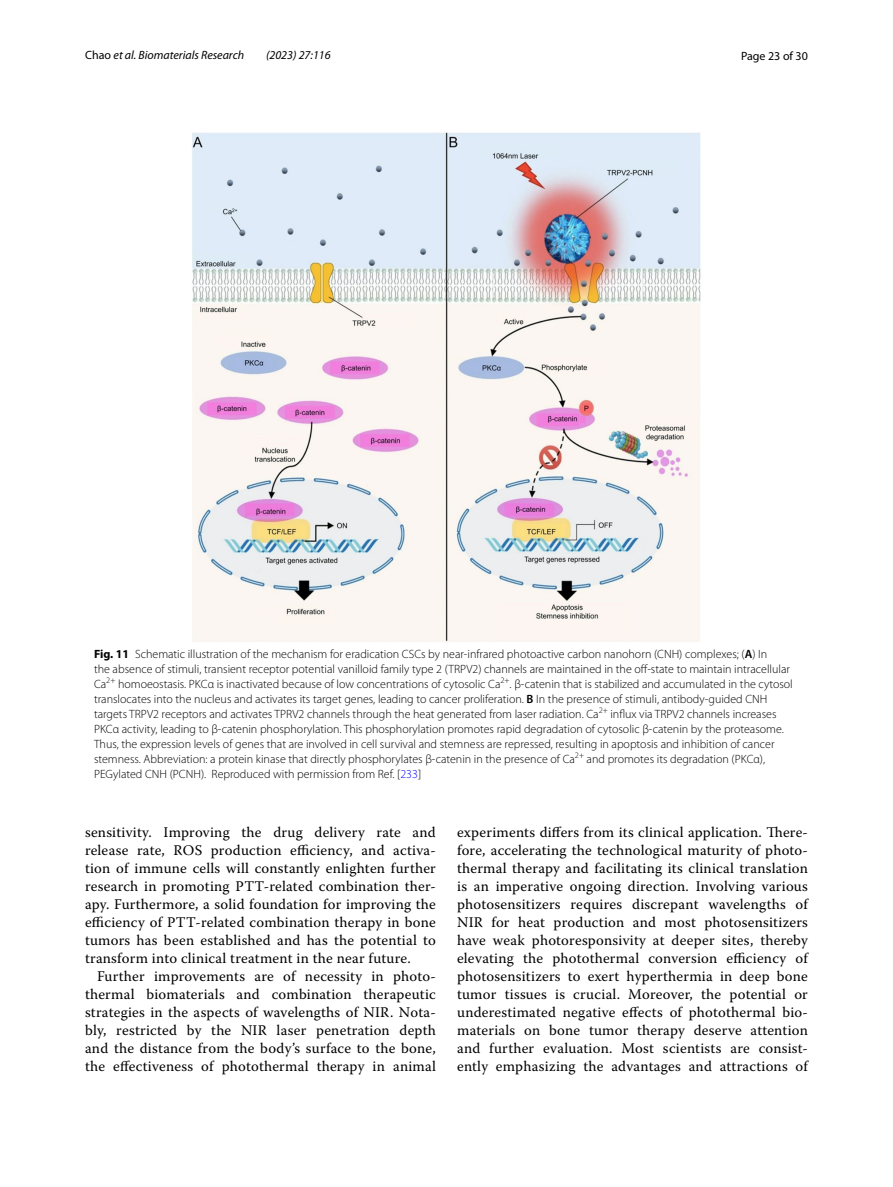
<style>
.page{position:relative;width:893px;height:1187px;background:#fff}
.page>*{position:absolute;margin:0;border:0;box-sizing:border-box;transform-origin:0 0}
.t1{font:14.7px/18px "Warnock Pro";letter-spacing:.015em;color:#000;text-align:justify}
.t2{font:300 12px/15px "Myriad Pro";color:#000}
.t3{font:italic 12px "Myriad Pro";color:#000}
.t4{font:12px "Myriad Pro";color:#000}
.s1{font-style:normal}
.s2{font-weight:700}
.s3{font-weight:600}
.s4{color:#00f}
</style>
<div class="page">
<img style="left:192px;top:133px;width:509px;height:509px">
<p class="t3" style="left:85px;top:48px;width:161px"><span class="s1">Chao</span> et al. Biomaterials Research</p>
<p class="t3" style="left:266px;top:48px;width:66px">(2023) 27:116</p>
<p class="t4" style="left:741px;top:48px;width:68px">Page 23 of 30</p>
<p class="t2" style="left:94px;top:646px;width:700px"><span class="s2">Fig. 11</span> Schematic illustration of the mechanism for eradication CSCs by near-infrared photoactive carbon nanohorn (CNH) complexes; (<span class="s3">A</span>) In<br>the absence of stimuli, transient receptor potential vanilloid family type 2 (TRPV2) channels are maintained in the off-state to maintain intracellular Ca<sup>2+</sup> homoeostasis. PKCα is inactivated because of low concentrations of cytosolic Ca<sup>2+</sup>. β-catenin that is stabilized and accumulated in the cytosol translocates into the nucleus and activates its target genes, leading to cancer proliferation. <span class="s3">B</span> In the presence of stimuli, antibody-guided CNH targets TRPV2 receptors and activates TPRV2 channels through the heat generated from laser radiation. Ca<sup>2+</sup> influx via TRPV2 channels increases PKCα activity, leading to β-catenin phosphorylation. This phosphorylation promotes rapid degradation of cytosolic β-catenin by the proteasome.<br>Thus, the expression levels of genes that are involved in cell survival and stemness are repressed, resulting in apoptosis and inhibition of cancer stemness. Abbreviation: a protein kinase that directly phosphorylates β-catenin in the presence of -Ca<sup>2+</sup> and promotes its degradation (PKCα), PEGylated CNH (PCNH). Reproduced with permission from Ref. [<span class="s4">233</span>]</p>
<p class="t1" style="left:85px;top:822px;width:352px">sensitivity. Improving the drug delivery rate and release rate, ROS production efficiency, and activa&shy;tion of immune cells will constantly enlighten further research in promoting PTT-related combination ther&shy;apy. Furthermore, a solid foundation for improving the efficiency of PTT-related combination therapy in bone tumors has been established and has the potential to transform into clinical treatment in the near future.</p>
<p class="t1" style="left:85px;top:966px;width:352px;text-indent:12px">Further improvements are of necessity in photo&shy;thermal biomaterials and combination therapeutic strategies in the aspects of wavelengths of NIR. Nota&shy;bly, restricted by the NIR laser penetration depth and the distance from the body’s surface to the bone, the effectiveness of photothermal therapy in animal</p>
<p class="t1" style="left:457px;top:822px;width:352px">experiments differs from its clinical application. There&shy;fore, accelerating the technological maturity of photo&shy;thermal therapy and facilitating its clinical translation is an imperative ongoing direction. Involving various photosensitizers requires discrepant wavelengths of NIR for heat production and most photosensitizers have weak photoresponsivity at deeper sites, thereby elevating the photothermal conversion efficiency of photosensitizers to exert hyperthermia in deep bone tumor tissues is crucial. Moreover, the potential or underestimated negative effects of photothermal bio&shy;materials on bone tumor therapy deserve attention and further evaluation. Most scientists are consist&shy;ently emphasizing the advantages and attractions of</p>
</div>
